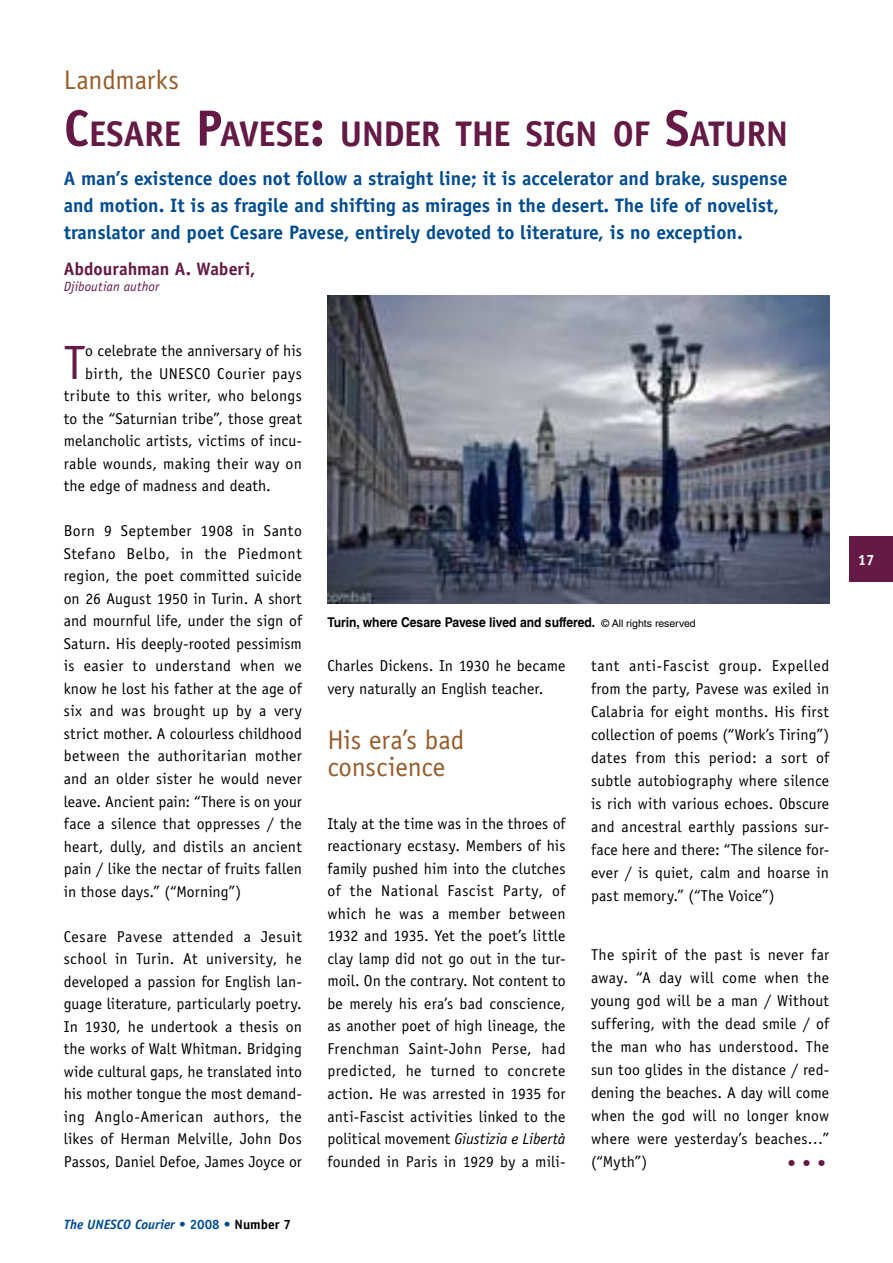
<style>
.page{position:relative;width:893px;height:1263px;background:#fff}
.page>*{position:absolute;margin:0;border:0;box-sizing:border-box;transform-origin:0 0}
.t1{font:48.3px "Officina Sans Std";color:#641a45}
.t2{font:45px "Officina Sans Std";color:#641a45}
.t3{font:700 35.7px "Officina Sans Std";letter-spacing:-.015em;color:#641a45}
.t4{font:27px/27px "Officina Sans Std";letter-spacing:-.01em;color:#985d2a}
.t5{font:700 19.5px/27px "Officina Sans";color:#004c93}
.t6{font:700 18px "Officina Sans Std";color:#641a45}
.t7{font:15.75px/22.5px "Officina Sans Std";letter-spacing:.01em;color:#000;text-align:justify}
.t8{font:15.75px "Officina Sans Std";letter-spacing:.03em;color:#000}
.t9{font:700 15px "Officina Sans";color:#fff}
.t10{font:700 13.5px "Helvetica LT Std";color:#000;scale:.9 1}
.t11{font:italic 700 13.5px "Officina Sans";color:#004c93}
.t12{font:italic 13.5px "Officina Sans Std";letter-spacing:.005em;color:#641a45}
.s1{font-size:51px}
.s2{font-style:normal}
.s3{font-style:normal;color:#000}
.s4{font-weight:400;font-size:10.5px}
.s5{font-style:italic}
</style>
<div class="page">
<div style="left:849px;top:536px;width:44px;height:45px;background:#641a45"></div>
<img style="left:327px;top:295px;width:502px;height:308px">
<h3 class="t4" style="left:64px;top:67px;width:117px">Landmarks</h3>
<h3 class="t3" style="left:64px;top:111px;width:726px"><span class="s1">C</span>ESARE <span class="s1">P</span>AVESE<span class="s1">:</span> UNDER THE SIGN OF <span class="s1">S</span>ATURN</h3>
<p class="t5" style="left:64px;top:165px;width:725px">A man’s existence does not follow a straight line; it is accelerator and brake, suspense and motion. It is as fragile and shifting as mirages in the desert. The life of novelist, translator and poet Cesare Pavese, entirely devoted to literature, is no exception.</p>
<p class="t6" style="left:64px;top:257px;width:193px">Abdourahman A. Waberi,</p>
<p class="t12" style="left:64px;top:278px;width:97px">Djiboutian author</p>
<h1 class="t1" style="left:64px;top:334px;width:23px">T</h1>
<p class="t7" style="left:85px;top:340px;width:218px">o celebrate the anniversary of his</p>
<p class="t8" style="left:85px;top:364px;width:218px">birth, the UNESCO Courier pays</p>
<p class="t7" style="left:64px;top:385px;width:240px">tribute to this writer, who belongs</p>
<p class="t7" style="left:64px;top:407px;width:240px">to the “Saturnian tribe”, those great</p>
<p class="t7" style="left:64px;top:430px;width:240px">melancholic artists, victims of incu-</p>
<p class="t7" style="left:64px;top:452px;width:240px">rable wounds, making their way on</p>
<p class="t7" style="left:64px;top:475px;width:209px">the edge of madness and death.</p>
<p class="t7" style="left:64px;top:520px;width:240px">Born 9 September 1908 in Santo Stefano Belbo, in the Piedmont region, the poet committed suicide on 26 August 1950 in Turin. A short and mournful life, under the sign of Saturn. His deeply-rooted pessimism is easier to understand when we know he lost his father at the age of six and was brought up by a very strict mother. A colourless childhood between the authoritarian mother and an older sister he would never leave. Ancient pain: “There is on your face a silence that oppresses / the heart, dully, and distils an ancient pain / like the nectar of fruits fallen in those days.” (“Morning”)</p>
<p class="t7" style="left:64px;top:925px;width:240px">Cesare Pavese attended a Jesuit school in Turin. At university, he developed a passion for English lan&shy;guage literature, particularly poetry.<br>In 1930, he undertook a thesis on the works of Walt Whitman. Bridging wide cultural gaps, he translated into his mother tongue the most demand&shy;ing Anglo-American authors, the likes of Herman Melville, John Dos Passos, Daniel Defoe, James Joyce or</p>
<p class="t11" style="left:64px;top:1216px;width:229px">The UNESCO Courier <span class="s2">• 2008 •</span> <span class="s3">Number 7</span></p>
<p class="t10" style="left:327px;top:614px;width:411px">Turin, where Cesare Pavese lived and suffered. <span class="s4">© All rights reserved</span></p>
<p class="t7" style="left:327px;top:655px;width:240px">Charles Dickens. In 1930 he became very naturally an English teacher.</p>
<h3 class="t4" style="left:327px;top:727px;width:138px">His era’s bad conscience</h3>
<p class="t7" style="left:327px;top:812px;width:240px">Italy at the time was in the throes of reactionary ecstasy. Members of his family pushed him into the clutches of the National Fascist Party, of which he was a member between 1932 and 1935. Yet the poet’s little clay lamp did not go out in the tur&shy;moil. On the contrary. Not content to be merely his era’s bad conscience, as another poet of high lineage, the Frenchman Saint-John Perse, had predicted, he turned to concrete action. He was arrested in 1935 for anti-Fascist activities linked to the political movement <span class="s5">Giustizia e Libertà </span>founded in Paris in 1929 by a mili-</p>
<p class="t7" style="left:591px;top:655px;width:240px;line-height:23px">tant anti-Fascist group. Expelled from the party, Pavese was exiled in Calabria for eight months. His first collection of poems (“Work’s Tiring”) dates from this period: a sort of subtle autobiography where silence is rich with various echoes. Obscure and ancestral earthly passions sur&shy;face here and there: “The silence for&shy;ever / is quiet, calm and hoarse in past memory.” (“The Voice”)</p>
<p class="t7" style="left:591px;top:943px;width:240px;line-height:23px">The spirit of the past is never far away. “A day will come when the young god will be a man / Without suffering, with the dead smile / of the man who has understood. The sun too glides in the distance / red&shy;dening the beaches. A day will come when the god will no longer know where were yesterday’s beaches…” (“Myth”)</p>
<h2 class="t2" style="left:784px;top:1125px;width:46px">…</h2>
<p class="t9" style="left:858px;top:550px;width:18px">17</p>
</div>
